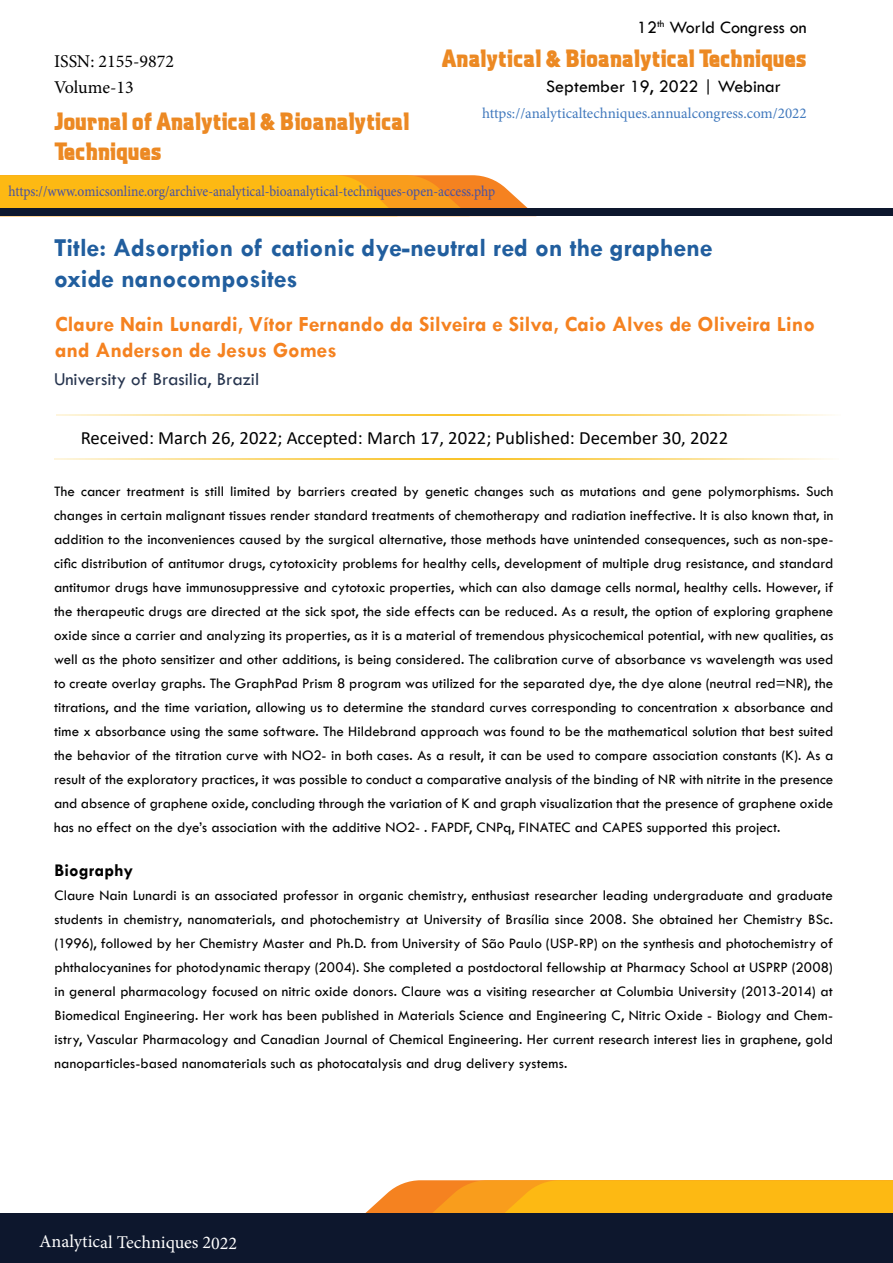
<style>
.page{position:relative;width:893px;height:1263px;background:#fff}
.page>*{position:absolute;margin:0;border:0;box-sizing:border-box;transform-origin:0 0}
.t1{font:700 26.1px/31.3px "Tw Cen";color:#215e9e}
.t2{font:800 24.9px/29.8px "Aquatic";color:#ec8923}
.t3{font:700 21.75px/26.1px "Tw Cen";color:#f58220}
.t4{font:18.75px "Calibri";color:#000}
.t5{font:18.75px "Tw Cen";color:#26344e}
.t6{font:18px "Tw Cen";color:#000}
.t7{font:18px "Minion Pro";letter-spacing:-.01em;color:#fff}
.t8{font:18px "Minion Pro";color:#000}
.t9{font:700 18px "Tw Cen";letter-spacing:.01em;color:#000}
.t10{font:15px/24px "Tw Cen";letter-spacing:.005em;color:#000;text-align:justify}
.t11{font:15px "Minion Pro";color:#4752a3;scale:.9 1}
.t12{font:15px "Minion Pro";color:#4179bd}
</style>
<div class="page">
<svg style="left:0;top:175px;width:528px;height:33px"></svg>
<div style="left:0;top:208px;width:893px;height:8px;background:#0d172d"></div>
<svg style="left:365px;top:1180px;width:528px;height:33px"></svg>
<div style="left:0;top:1213px;width:893px;height:50px;background:#0d172d"></div>
<hr style="left:54px;top:458px;width:785px;height:2px;background:#f9c42b">
<hr style="left:56px;top:413px;width:785px;height:2px;background:#f9c42b">
<p class="t8" style="left:54px;top:49px;width:122px">ISSN: 2155-9872</p>
<p class="t8" style="left:54px;top:75px;width:81px">Volume-13</p>
<h2 class="t2" style="left:54px;top:106px;width:357px">Journal of Analytical &amp; Bioanalytical<br>Techniques</h2>
<p class="t6" style="left:637px;top:17px;width:171px">12<sup>th</sup> World Congress on</p>
<h2 class="t2" style="left:442px;top:43px;width:367px">Analytical &amp; Bioanalytical Techniques</h2>
<p class="t6" style="left:546px;top:76px;width:236px">September 19, 2022 | Webinar</p>
<p class="t12" style="left:482px;top:103px;width:326px">https://analyticaltechniques.annualcongress.com/2022</p>
<p class="t11" style="left:9px;top:181px;width:542px">https://www.omicsonline.org/archive-analytical-bioanalytical-techniques-open-access.php</p>
<h1 class="t1" style="left:54px;top:231px;width:660px">Title: Adsorption of cationic dye-neutral red on the graphene oxide nanocomposites</h1>
<h3 class="t3" style="left:55px;top:310px;width:761px">Claure Nain Lunardi, Vítor Fernando da Silveira e Silva, Caio Alves de Oliveira Lino and Anderson de Jesus Gomes</h3>
<p class="t5" style="left:54px;top:368px;width:207px">University of Brasilia, Brazil</p>
<p class="t4" style="left:81px;top:425px;width:649px">Received: March 26, 2022; Accepted: March 17, 2022; Published: December 30, 2022</p>
<p class="t10" style="left:54px;top:479px;width:781px">The cancer treatment is still limited by barriers created by genetic changes such as mutations and gene polymorphisms. Such changes in certain malignant tissues render standard treatments of chemotherapy and radiation ineffective. It is also known that, in addition to the inconveniences caused by the surgical alternative, those methods have unintended consequences, such as non-spe&shy;cific distribution of antitumor drugs, cytotoxicity problems for healthy cells, development of multiple drug resistance, and standard antitumor drugs have immunosuppressive and cytotoxic properties, which can also damage cells normal, healthy cells. However, if the therapeutic drugs are directed at the sick spot, the side effects can be reduced. As a result, the option of exploring graphene oxide since a carrier and analyzing its properties, as it is a material of tremendous physicochemical potential, with new qualities, as well as the photo sensitizer and other additions, is being considered. The calibration curve of absorbance vs wavelength was used to create overlay graphs. The GraphPad Prism 8 program was utilized for the separated dye, the dye alone (neutral red=NR), the titrations, and the time variation, allowing us to determine the standard curves corresponding to concentration x absorbance and time x absorbance using the same software. The Hildebrand approach was found to be the mathematical solution that best suited the behavior of the titration curve with NO2- in both cases. As a result, it can be used to compare association constants (K). As a result of the exploratory practices, it was possible to conduct a comparative analysis of the binding of NR with nitrite in the presence and absence of graphene oxide, concluding through the variation of K and graph visualization that the presence of graphene oxide has no effect on the dye’s association with the additive NO2- . FAPDF, CNPq, FINATEC and CAPES supported this project.</p>
<p class="t9" style="left:55px;top:859px;width:80px">Biography</p>
<p class="t10" style="left:55px;top:883px;width:780px">Claure Nain Lunardi is an associated professor in organic chemistry, enthusiast researcher leading undergraduate and graduate students in chemistry, nanomaterials, and photochemistry at University of Brasília since 2008. She obtained her Chemistry BSc. (1996), followed by her Chemistry Master and Ph.D. from University of São Paulo (USP-RP) on the synthesis and photochemistry of phthalocyanines for photodynamic therapy (2004). She completed a postdoctoral fellowship at Pharmacy School at USPRP (2008) in general pharmacology focused on nitric oxide donors. Claure was a visiting researcher at Columbia University (2013-2014) at Biomedical Engineering. Her work has been published in Materials Science and Engineering C, Nitric Oxide - Biology and Chem&shy;istry, Vascular Pharmacology and Canadian Journal of Chemical Engineering. Her current research interest lies in graphene, gold nanoparticles-based nanomaterials such as photocatalysis and drug delivery systems.</p>
<p class="t7" style="left:39px;top:1230px;width:200px">Analytical Techniques 2022</p>
</div>
